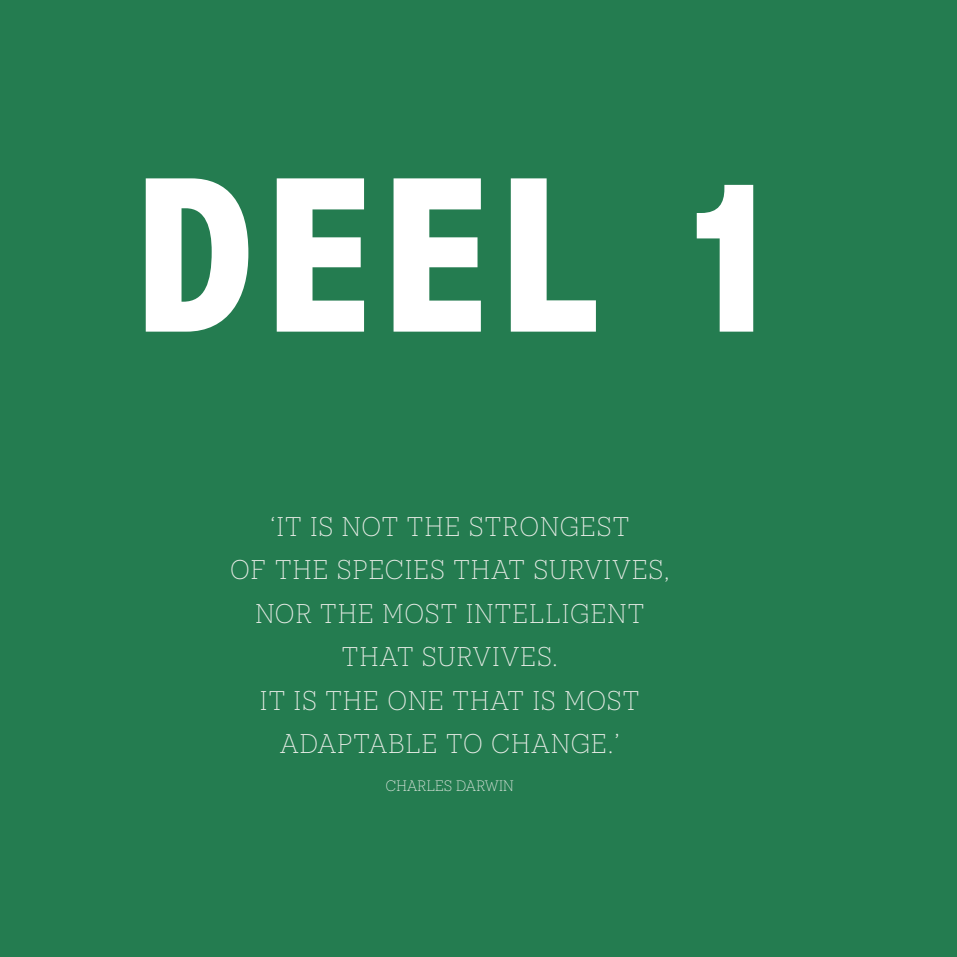
<style>
.page{position:relative;width:957px;height:957px;background:#247c50}
.page>*{position:absolute;margin:0;border:0;box-sizing:border-box;transform-origin:0 0}
.ha-deel{font:800 condensed 225px "Abadi MT Pro";color:#fff}
.ha-quote-bij-DEEL{font:300 27px/43.5px "Novecentoslab";letter-spacing:.05em;color:#e6ebe5;text-align:center}
.ha-quote-naam-bij-DE{font:300 15px "Novecentoslab";letter-spacing:.02em;color:#e6ebe5}
</style>
<div class="page">
<p class="ha-deel" style="left:136px;top:133px;width:654px">DEEL 1</p>
<p class="ha-quote-bij-DEEL" style="left:230px;top:504px;width:440px">‘IT IS NOT THE STRONGEST<br>OF THE SPECIES THAT SURVIVES,<br>NOR THE MOST INTELLIGENT<br>THAT SURVIVES.<br>IT IS THE ONE THAT IS MOST<br>ADAPTABLE TO CHANGE.’</p>
<p class="ha-quote-naam-bij-DE" style="left:386px;top:777px;width:129px">CHARLES DARWIN</p>
</div>
